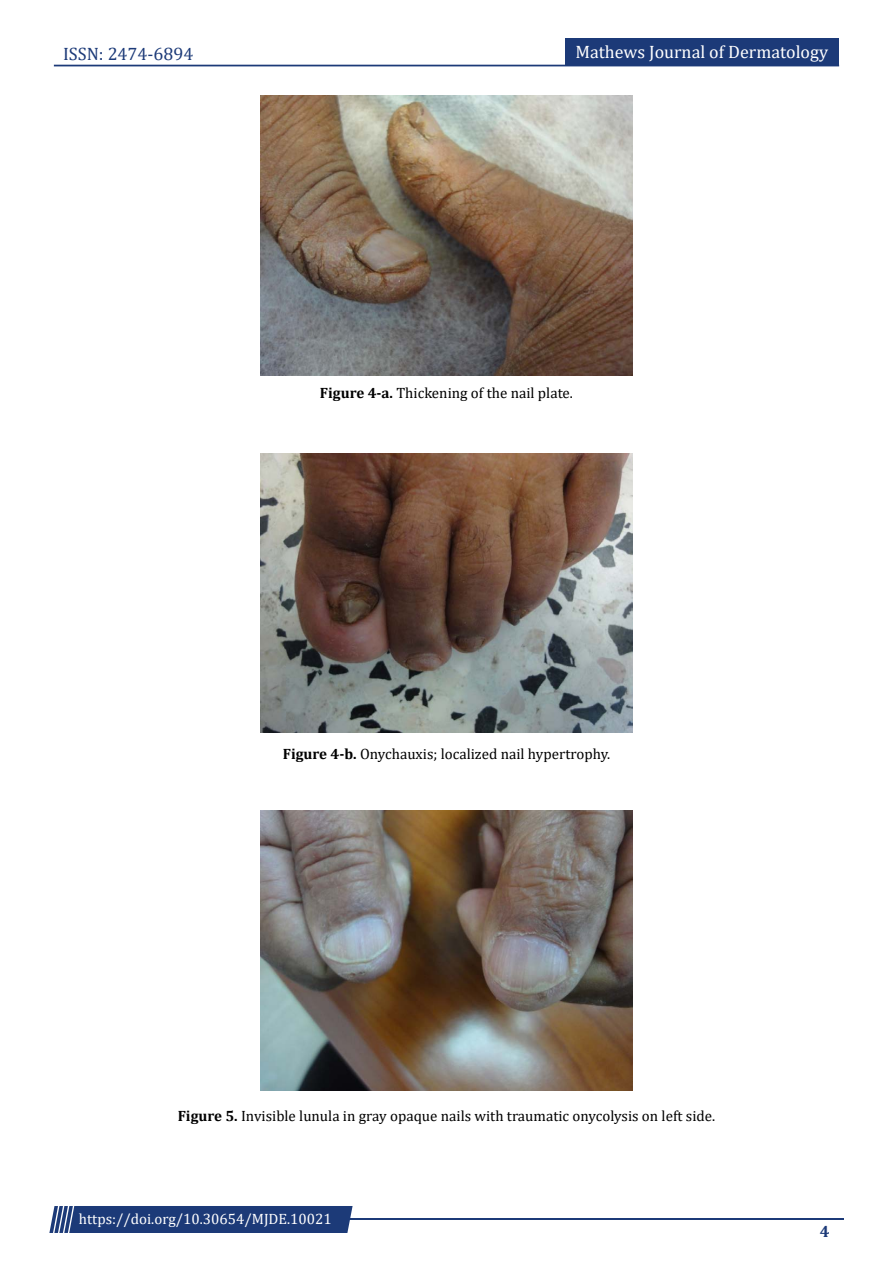
<style>
.page{position:relative;width:893px;height:1263px;background:#fff}
.page>*{position:absolute;margin:0;border:0;box-sizing:border-box;transform-origin:0 0}
.t1{font:18px "Cambria";color:#fff}
.t2{font:18px "Cambria";color:#1c3a78}
.t3{font:700 16.5px "Cambria";color:#1c3a78}
.t4{font:15px "Cambria";color:#000}
.t5{font:15px "Cambria";color:#fff}
.s1{font-weight:700}
</style>
<div class="page">
<div style="left:54px;top:65px;width:785px;height:1px;border:1px solid #1c3a78"></div>
<div style="left:565px;top:39px;width:274px;height:27px;background:#1c3a78"></div>
<hr style="left:310px;top:1219px;width:534px;height:1px;background:#1c3a78">
<div style="left:49px;top:1206px;width:304px;height:27px;background:#1c3a78"></div>
<img style="left:260px;top:96px;width:373px;height:279px">
<img style="left:260px;top:453px;width:373px;height:280px">
<img style="left:260px;top:811px;width:373px;height:279px">
<p class="t2" style="left:63px;top:43px;width:132px">ISSN: 2474-6894</p>
<p class="t1" style="left:575px;top:41px;width:254px">Mathews Journal of Dermatology</p>
<p class="t4" style="left:320px;top:384px;width:255px"><span class="s1">Figure 4-a.</span> Thickening of the nail plate.</p>
<p class="t4" style="left:283px;top:745px;width:329px"><span class="s1">Figure 4-b.</span> Onychauxis; localized nail hypertrophy.</p>
<p class="t4" style="left:178px;top:1107px;width:539px"><span class="s1">Figure 5.</span> Invisible lunula in gray opaque nails with traumatic onycolysis on left side.</p>
<p class="t5" style="left:79px;top:1210px;width:254px">https://doi.org/10.30654/MJDE.10021</p>
<p class="t3" style="left:820px;top:1220px;width:11px">4</p>
</div>
